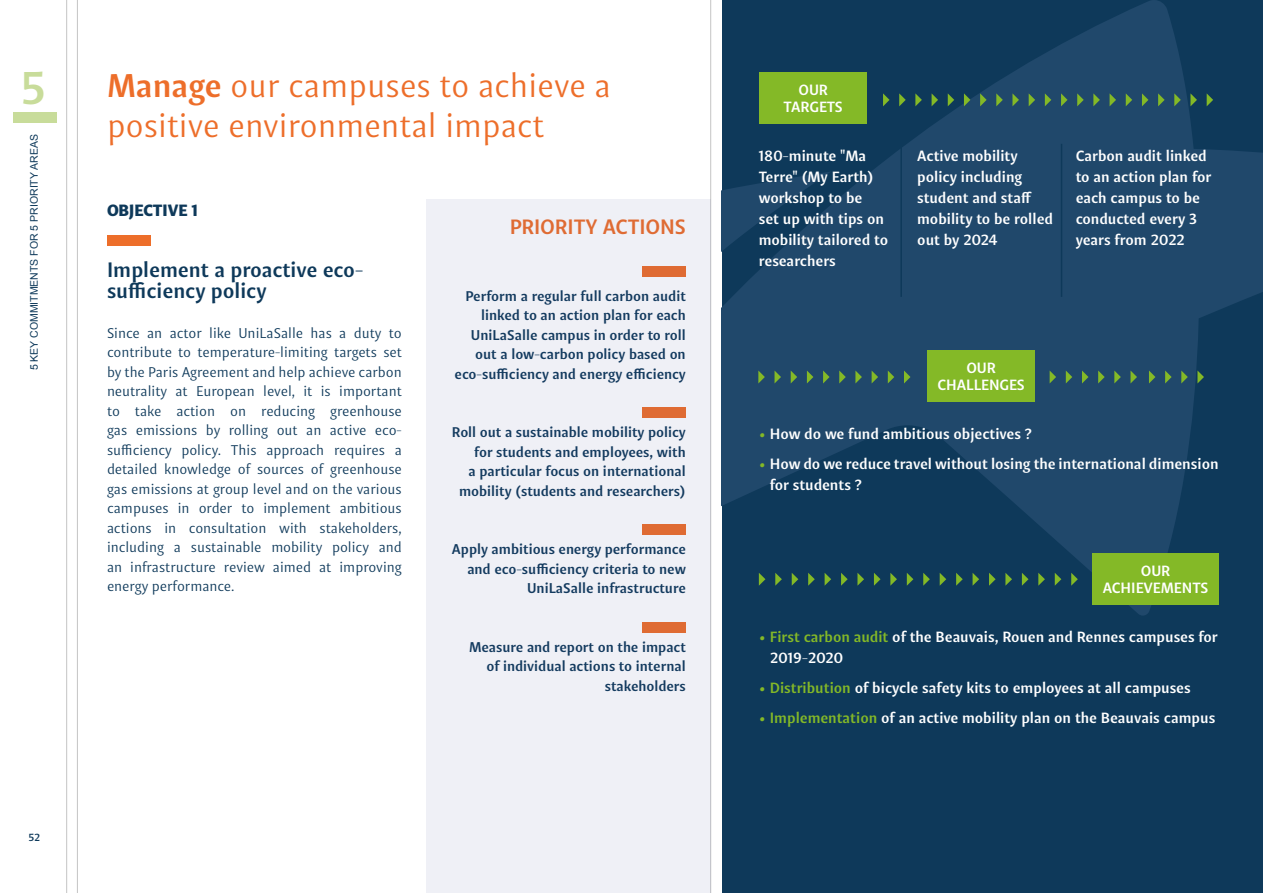
<style>
.page{position:relative;width:1263px;height:893px;background:#fff}
.page>*{position:absolute;margin:0;border:0;box-sizing:border-box;transform-origin:0 0}
.t1{font:700 46.5px "Indivisa Text Sans";color:#c8dc9a}
.t2{font:33px/39.6px "Indivisa Text Sans";letter-spacing:-.005em;color:#ed6e2a}
.t3{font:700 21px/21px "Indivisa Text Sans";letter-spacing:-.005em;color:#0e395a}
.t4{font:700 21px "Indivisa Text Sans";letter-spacing:-.01em;color:#ed6e2a}
.t5{font:900 16.5px "Indivisa Text Sans";color:#0e395a}
.t6{font:700 15px/21px "Indivisa Text Sans";letter-spacing:-.005em;color:#fff}
.t7{font:14.25px/19.5px "Indivisa Text Sans";color:#0e395a;text-align:justify}
.t8{font:700 14.25px/19.5px "Indivisa Text Sans";letter-spacing:-.005em;color:#0e395a;text-align:right}
.t9{font:10.5px "Arial";color:#0e395a}
.t10{font:700 10.5px "Indivisa Text Sans";color:#0e395a}
.s1{font-weight:700}
.s2{color:#84b927}
</style>
<div class="page">
<div style="left:722px;top:0;width:541px;height:893px;background:#0e395a"></div>
<hr style="left:66px;top:0;width:1px;height:893px;background:#c5c5c5">
<hr style="left:77px;top:0;width:1px;height:893px;background:#c5c5c5">
<hr style="left:710px;top:0;width:1px;height:893px;background:#c5c5c5">
<svg style="left:722px;top:0;width:541px;height:615px;fill:#20486b"></svg>
<div style="left:13px;top:112px;width:43px;height:10px;background:#c8dc9a"></div>
<div style="left:107px;top:236px;width:44px;height:10px;background:#ed6e2a"></div>
<div style="left:427px;top:199px;width:284px;height:694px;background:#eff0f6"></div>
<hr style="left:900px;top:144px;width:2px;height:153px;background:#0e395a">
<hr style="left:1061px;top:144px;width:1px;height:153px;background:#0e395a">
<svg style="left:1012px;top:93px;width:7px;height:13px"></svg>
<svg style="left:996px;top:93px;width:7px;height:13px"></svg>
<svg style="left:1190px;top:83px;width:27px;height:27px"></svg>
<svg style="left:980px;top:93px;width:7px;height:13px"></svg>
<svg style="left:1174px;top:93px;width:7px;height:13px"></svg>
<svg style="left:964px;top:93px;width:6px;height:13px"></svg>
<svg style="left:1158px;top:93px;width:6px;height:13px"></svg>
<svg style="left:948px;top:93px;width:6px;height:13px"></svg>
<svg style="left:1142px;top:93px;width:6px;height:13px"></svg>
<svg style="left:931px;top:93px;width:7px;height:13px"></svg>
<svg style="left:1126px;top:93px;width:6px;height:13px"></svg>
<svg style="left:915px;top:93px;width:7px;height:13px"></svg>
<svg style="left:1109px;top:93px;width:7px;height:13px"></svg>
<svg style="left:899px;top:93px;width:7px;height:13px"></svg>
<svg style="left:1093px;top:93px;width:7px;height:13px"></svg>
<svg style="left:883px;top:93px;width:6px;height:13px"></svg>
<svg style="left:1077px;top:93px;width:7px;height:13px"></svg>
<svg style="left:1061px;top:93px;width:6px;height:13px"></svg>
<svg style="left:1045px;top:93px;width:6px;height:13px"></svg>
<svg style="left:1029px;top:93px;width:6px;height:13px"></svg>
<div style="left:759px;top:72px;width:108px;height:52px;background:#84b927"></div>
<svg style="left:1181px;top:370px;width:7px;height:13px"></svg>
<svg style="left:1165px;top:370px;width:6px;height:13px"></svg>
<svg style="left:1149px;top:370px;width:6px;height:13px"></svg>
<svg style="left:1130px;top:370px;width:7px;height:13px"></svg>
<svg style="left:1114px;top:370px;width:7px;height:13px"></svg>
<svg style="left:904px;top:370px;width:6px;height:13px"></svg>
<svg style="left:1098px;top:370px;width:7px;height:13px"></svg>
<svg style="left:888px;top:370px;width:6px;height:13px"></svg>
<svg style="left:1082px;top:370px;width:6px;height:13px"></svg>
<svg style="left:872px;top:370px;width:6px;height:13px"></svg>
<svg style="left:1066px;top:370px;width:6px;height:13px"></svg>
<svg style="left:855px;top:370px;width:7px;height:13px"></svg>
<svg style="left:1050px;top:370px;width:6px;height:13px"></svg>
<svg style="left:839px;top:370px;width:7px;height:13px"></svg>
<svg style="left:1197px;top:370px;width:7px;height:13px"></svg>
<svg style="left:823px;top:370px;width:6px;height:13px"></svg>
<svg style="left:807px;top:370px;width:6px;height:13px"></svg>
<svg style="left:791px;top:370px;width:6px;height:13px"></svg>
<svg style="left:774px;top:370px;width:7px;height:13px"></svg>
<svg style="left:758px;top:370px;width:7px;height:13px"></svg>
<div style="left:927px;top:350px;width:108px;height:52px;background:#84b927"></div>
<svg style="left:940px;top:573px;width:6px;height:13px"></svg>
<svg style="left:923px;top:573px;width:7px;height:13px"></svg>
<svg style="left:907px;top:573px;width:6px;height:13px"></svg>
<svg style="left:890px;top:573px;width:7px;height:13px"></svg>
<svg style="left:874px;top:573px;width:6px;height:13px"></svg>
<svg style="left:1071px;top:573px;width:7px;height:13px"></svg>
<svg style="left:857px;top:573px;width:7px;height:13px"></svg>
<svg style="left:1055px;top:573px;width:6px;height:13px"></svg>
<svg style="left:841px;top:573px;width:7px;height:13px"></svg>
<svg style="left:1038px;top:573px;width:7px;height:13px"></svg>
<svg style="left:825px;top:573px;width:6px;height:13px"></svg>
<svg style="left:1022px;top:573px;width:6px;height:13px"></svg>
<svg style="left:808px;top:573px;width:7px;height:13px"></svg>
<svg style="left:1005px;top:573px;width:7px;height:13px"></svg>
<svg style="left:792px;top:573px;width:6px;height:13px"></svg>
<svg style="left:989px;top:573px;width:6px;height:13px"></svg>
<svg style="left:972px;top:573px;width:7px;height:13px"></svg>
<svg style="left:759px;top:566px;width:23px;height:26px"></svg>
<svg style="left:956px;top:573px;width:7px;height:13px"></svg>
<div style="left:1092px;top:553px;width:126px;height:52px;background:#84b927"></div>
<h1 class="t1" style="left:20px;top:48px;width:27px">5</h1>
<p class="t9" style="left:27px;top:370px;width:237px;rotate:-90deg">5 KEY COMMITMENTS FOR 5 PRIORITY AREAS</p>
<p class="t10" style="left:29px;top:829px;width:13px">52</p>
<h2 class="t2" style="left:107px;top:64px;width:505px"><span class="s1">Manage</span> our campuses to achieve a positive environmental impact</h2>
<p class="t5" style="left:107px;top:196px;width:93px">OBJECTIVE 1</p>
<h3 class="t3" style="left:107px;top:258px;width:258px">Implement a proactive eco&shy;sufficiency policy</h3>
<p class="t7" style="left:107px;top:322px;width:296px">Since an actor like UniLaSalle has a duty to contribute to temperature-limiting targets set by the Paris Agreement and help achieve carbon neutrality at European level, it is important to take action on reducing greenhouse gas emissions by rolling out an active eco&shy;sufficiency policy. This approach requires a detailed knowledge of sources of greenhouse gas emissions at group level and on the various campuses in order to implement ambitious actions in consultation with stakeholders, including a sustainable mobility policy and an infrastructure review aimed at improving energy performance.</p>
<h3 class="t4" style="left:510px;top:209px;width:178px">PRIORITY ACTIONS</h3>
<p class="t8" style="left:454px;top:285px;width:233px">Perform a regular full carbon audit linked to an action plan for each UniLaSalle campus in order to roll out a low-carbon policy based on eco-sufficiency and energy efficiency</p>
<p class="t8" style="left:452px;top:421px;width:235px">Roll out a sustainable mobility policy for students and employees, with<br>a particular focus on international mobility (students and researchers)</p>
<p class="t8" style="left:452px;top:538px;width:235px">Apply ambitious energy performance and eco-sufficiency criteria to new<br>UniLaSalle infrastructure</p>
<p class="t8" style="left:469px;top:636px;width:218px">Measure and report on the impact of individual actions to internal stakeholders</p>
<p class="t6" style="left:784px;top:80px;width:61px;line-height:17px;text-align:center">OUR<br>TARGETS</p>
<p class="t6" style="left:759px;top:144px;width:131px">180-minute "Ma<br>Terre" (My Earth) workshop to be<br>set up with tips on mobility tailored to researchers</p>
<p class="t6" style="left:917px;top:144px;width:137px">Active mobility policy including student and staff mobility to be rolled out by 2024</p>
<p class="t6" style="left:1076px;top:144px;width:137px">Carbon audit linked to an action plan for each campus to be conducted every 3 years from 2022</p>
<p class="t6" style="left:937px;top:358px;width:89px;line-height:17.1px;text-align:center">OUR<br>CHALLENGES</p>
<p class="t6" style="left:759px;top:422px;width:275px"><span class="s2">•</span> How do we fund ambitious objectives ?</p>
<p class="t6" style="left:770px;top:452px;width:450px;text-indent:-11px"><span class="s2">•</span> How do we reduce travel without losing the international dimension for students ?</p>
<p class="t6" style="left:1103px;top:562px;width:107px;line-height:17.1px;text-align:center">OUR<br>ACHIEVEMENTS</p>
<p class="t6" style="left:770px;top:625px;width:450px;text-indent:-11px"><span class="s2">• First carbon audit</span> of the Beauvais, Rouen and Rennes campuses for<br>2019-2020</p>
<p class="t6" style="left:759px;top:676px;width:433px"><span class="s2">• Distribution</span> of bicycle safety kits to employees at all campuses</p>
<p class="t6" style="left:759px;top:706px;width:458px"><span class="s2">• Implementation</span> of an active mobility plan on the Beauvais campus</p>
</div>
